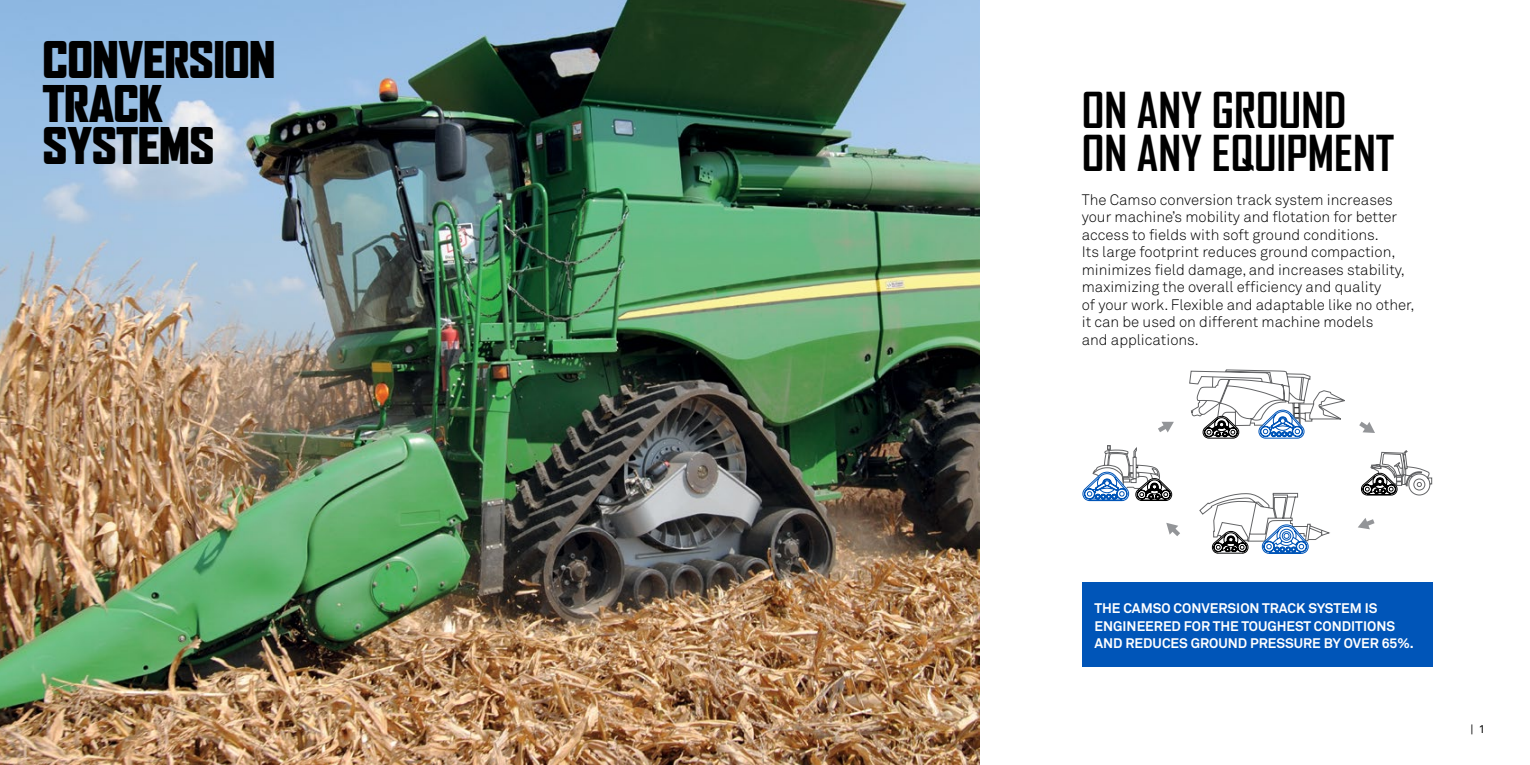
<style>
.page{position:relative;width:1530px;height:765px;background:#fff}
.page>*{position:absolute;margin:0;border:0;box-sizing:border-box;transform-origin:0 0}
.t1{font:900 48.5px/43.1px "Agency FB";color:#000}
.t2{font:700 47.5px/43.8px "Agency FB";color:#000}
.t3{font:15px/17.5px "Akkurat Light Office";color:#000}
.t4{font:700 13.75px/17.5px "Akkurat Office";color:#fff}
.t5{font:11.25px "Akkurat Office";color:#000}
</style>
<div class="page">
<div style="left:1082px;top:582px;width:351px;height:84px;background:#0055b8"></div>
<img style="left:0;top:0;width:979px;height:765px">
<svg style="left:1189px;top:369px;width:156px;height:70px"></svg>
<svg style="left:1361px;top:450px;width:71px;height:45px"></svg>
<svg style="left:1083px;top:445px;width:89px;height:56px"></svg>
<svg style="left:1199px;top:493px;width:131px;height:61px"></svg>
<svg style="left:1158px;top:422px;width:16px;height:10px"></svg>
<svg style="left:1166px;top:523px;width:14px;height:13px"></svg>
<svg style="left:1359px;top:422px;width:16px;height:11px"></svg>
<svg style="left:1358px;top:518px;width:17px;height:11px"></svg>
<h1 class="t1" style="left:43px;top:39px;width:234px">CONVERSION<br>TRACK<br>SYSTEMS</h1>
<h2 class="t2" style="left:1082px;top:89px;width:314px">ON ANY GROUND<br>ON ANY EQUIPMENT</h2>
<p class="t3" style="left:1082px;top:191px;width:334px">The Camso conversion track system increases your machine’s mobility and flotation for better access to fields with soft ground conditions.<br>Its large footprint reduces ground compaction, minimizes field damage, and increases stability, maximizing the overall efficiency and quality<br>of your work. Flexible and adaptable like no other, it can be used on different machine models<br>and applications.</p>
<p class="t4" style="left:1094px;top:600px;width:321px">THE CAMSO CONVERSION TRACK SYSTEM IS<br>ENGINEERED FOR THE TOUGHEST CONDITIONS<br>AND REDUCES GROUND PRESSURE BY OVER 65%.</p>
<p class="t5" style="left:1470px;top:722px;width:16px">| 1</p>
</div>
